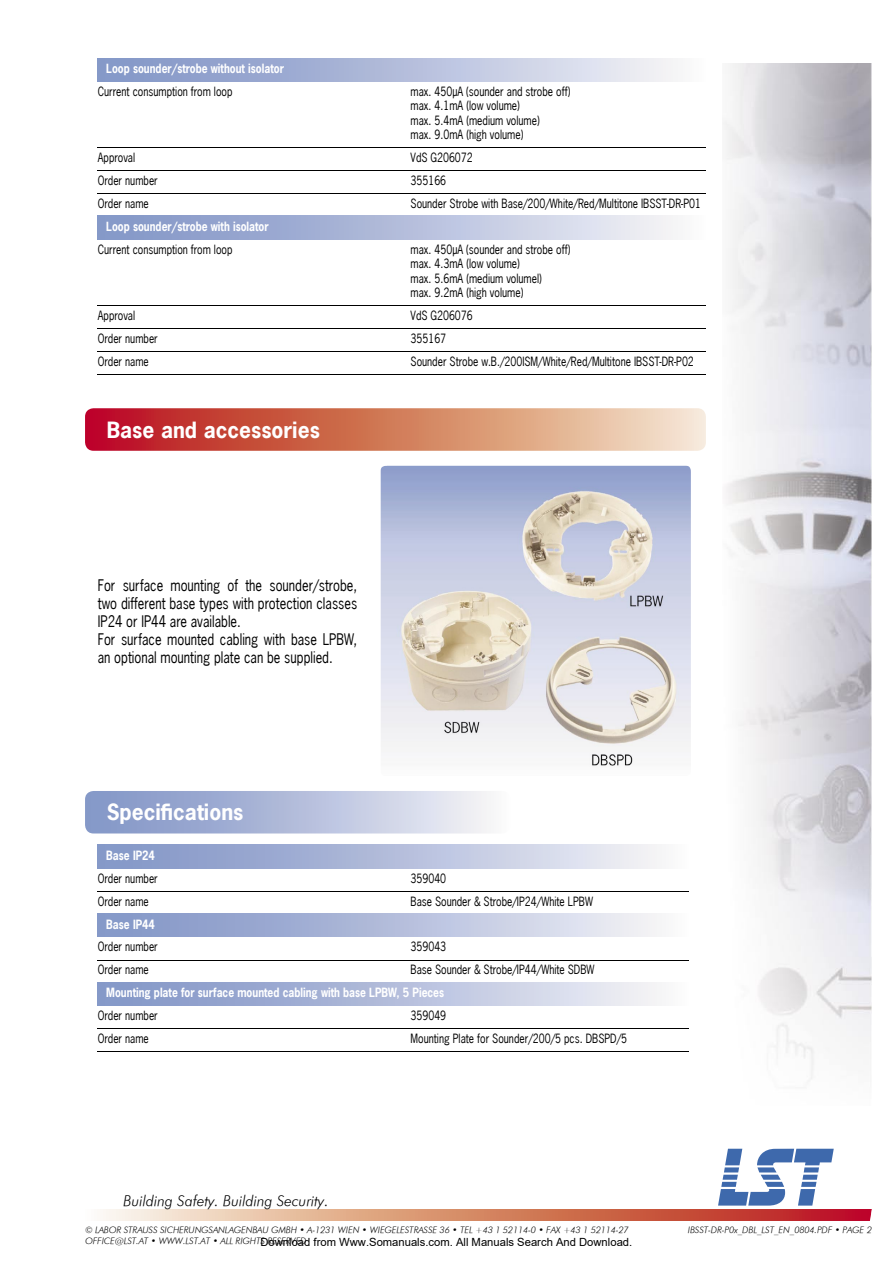
<style>
.page{position:relative;width:893px;height:1263px;background:#fff}
.page>*{position:absolute;margin:0;border:0;box-sizing:border-box;transform-origin:0 0}
.t1{font:84px "Logos";color:#3e69ac}
.t2{font:700 21px "News Gothic";color:#fff}
.t3{font:15px/18px "News Gothic";color:#000;scale:.86 1}
.t4{font:15px "Futura Light LST";color:#000}
.t5{font:12px/14.4px "News Gothic";color:#000;scale:.86 1}
.t6{font:700 12px "News Gothic";color:#fff;scale:.86 1}
.t7{font:11.25px "Arial";color:#000}
.t8{font:9px/10.8px "Futura Light LST";color:#000}
</style>
<div class="page">
<img style="left:723px;top:64px;width:149px;height:1015px">
<svg style="left:103px;top:1210px;width:763px;height:10px;background:#d6856f"></svg>
<svg style="left:866px;top:1209px;width:6px;height:12px"></svg>
<svg style="left:380px;top:465px;width:311px;height:301px;background:#d0d1d9"></svg>
<svg style="left:98px;top:58px;width:575px;height:13px;background:#b4bedb"></svg>
<svg style="left:98px;top:71px;width:575px;height:11px;background:#b4bedb"></svg>
<hr style="left:98px;top:148px;width:608px;height:1px;background:#000">
<hr style="left:98px;top:171px;width:608px;height:1px;background:#000">
<hr style="left:98px;top:194px;width:608px;height:1px;background:#000">
<svg style="left:98px;top:216px;width:575px;height:13px;background:#b4bedb"></svg>
<svg style="left:98px;top:229px;width:575px;height:10px;background:#b4bedb"></svg>
<hr style="left:98px;top:305px;width:608px;height:1px;background:#000">
<hr style="left:98px;top:328px;width:608px;height:1px;background:#000">
<hr style="left:98px;top:351px;width:608px;height:1px;background:#000">
<hr style="left:98px;top:374px;width:608px;height:1px;background:#000">
<svg style="left:98px;top:845px;width:559px;height:13px;background:#b4bedb"></svg>
<svg style="left:98px;top:858px;width:559px;height:10px;background:#b4bedb"></svg>
<hr style="left:98px;top:891px;width:591px;height:1px;background:#000">
<svg style="left:98px;top:913px;width:559px;height:13px;background:#b4bedb"></svg>
<svg style="left:98px;top:926px;width:559px;height:11px;background:#b4bedb"></svg>
<hr style="left:98px;top:960px;width:591px;height:1px;background:#000">
<svg style="left:98px;top:982px;width:559px;height:13px;background:#b4bedb"></svg>
<svg style="left:98px;top:995px;width:559px;height:11px;background:#b4bedb"></svg>
<hr style="left:98px;top:1029px;width:591px;height:1px;background:#000">
<hr style="left:98px;top:1051px;width:591px;height:1px;background:#000">
<svg style="left:85px;top:408px;width:621px;height:43px;background:#d47d68"></svg>
<div style="left:85px;top:791px;width:425px;height:42px;background:linear-gradient(to right,#7a8ec3,#f5f4f8);border-radius:9px"></div>
<p class="t6" style="left:106px;top:61px;width:208px">Loop sounder/strobe without isolator</p>
<p class="t5" style="left:98px;top:84px;width:158px">Current consumption from loop</p>
<p class="t5" style="left:411px;top:84px;width:187px">max. 450µA (sounder and strobe off) max. 4.1mA (low volume)<br>max. 5.4mA (medium volume)<br>max. 9.0mA (high volume)</p>
<p class="t5" style="left:98px;top:150px;width:45px">Approval</p>
<p class="t5" style="left:411px;top:150px;width:74px">VdS G206072</p>
<p class="t5" style="left:98px;top:173px;width:71px">Order number</p>
<p class="t5" style="left:411px;top:173px;width:43px">355166</p>
<p class="t5" style="left:98px;top:196px;width:61px">Order name</p>
<p class="t5" style="left:411px;top:196px;width:339px">Sounder Strobe with Base/200/White/Red/Multitone IBSST-DR-P01</p>
<p class="t6" style="left:106px;top:218px;width:190px">Loop sounder/strobe with isolator</p>
<p class="t5" style="left:98px;top:242px;width:158px">Current consumption from loop</p>
<p class="t5" style="left:411px;top:242px;width:187px">max. 450µA (sounder and strobe off) max. 4.3mA (low volume)<br>max. 5.6mA (medium volumel)<br>max. 9.2mA (high volume)</p>
<p class="t5" style="left:98px;top:308px;width:45px">Approval</p>
<p class="t5" style="left:411px;top:308px;width:74px">VdS G206076</p>
<p class="t5" style="left:98px;top:331px;width:71px">Order number</p>
<p class="t5" style="left:411px;top:331px;width:43px">355167</p>
<p class="t5" style="left:98px;top:354px;width:61px">Order name</p>
<p class="t5" style="left:411px;top:354px;width:331px">Sounder Strobe w.B./200ISM/White/Red/Multitone IBSST-DR-P02</p>
<h2 class="t2" style="left:107px;top:416px;width:215px">Base and accessories</h2>
<p class="t3" style="left:98px;top:576px;width:303px">For surface mounting of the sounder/strobe, two different base types with protection classes IP24 or IP44 are available.<br>For surface mounted cabling with base LPBW, an optional mounting plate can be supplied.</p>
<h2 class="t2" style="left:107px;top:798px;width:138px">Specifications</h2>
<p class="t6" style="left:106px;top:847px;width:58px">Base IP24</p>
<p class="t5" style="left:98px;top:871px;width:71px">Order number</p>
<p class="t5" style="left:411px;top:871px;width:43px">359040</p>
<p class="t5" style="left:98px;top:894px;width:61px">Order name</p>
<p class="t5" style="left:411px;top:894px;width:214px">Base Sounder &amp; Strobe/IP24/White LPBW</p>
<p class="t6" style="left:106px;top:916px;width:58px">Base IP44</p>
<p class="t5" style="left:98px;top:940px;width:71px">Order number</p>
<p class="t5" style="left:411px;top:940px;width:43px">359043</p>
<p class="t5" style="left:98px;top:962px;width:61px">Order name</p>
<p class="t5" style="left:411px;top:962px;width:215px">Base Sounder &amp; Strobe/IP44/White SDBW</p>
<p class="t6" style="left:106px;top:985px;width:394px">Mounting plate for surface mounted cabling with base LPBW, 5 Pieces</p>
<p class="t5" style="left:98px;top:1008px;width:71px">Order number</p>
<p class="t5" style="left:411px;top:1008px;width:43px">359049</p>
<p class="t5" style="left:98px;top:1031px;width:61px">Order name</p>
<p class="t5" style="left:411px;top:1031px;width:253px">Mounting Plate for Sounder/200/5 pcs. DBSPD/5</p>
<p class="t4" style="left:123px;top:1191px;width:207px">Building Safety. Building Security.</p>
<p class="t8" style="left:85px;top:1225px;width:545px">© LABOR STRAUSS SICHERUNGSANLAGENBAU GMBH • A-1231 WIEN • WIEGELESTRASSE 36 • TEL +43 1 52114-0 • FAX +43 1 52114-27<br>OFFICE@LST.AT • WWW.LST.AT • ALL RIGHTS RESERVED</p>
<p class="t7" style="left:260px;top:1235px;width:373px">Download from Www.Somanuals.com. All Manuals Search And Download.</p>
<h1 class="t1" style="left:719px;top:1138px;width:118px">A</h1>
<p class="t8" style="left:688px;top:1225px;width:185px">IBSST-DR-P0x_DBL_LST_EN_0804.PDF • PAGE 2</p>
</div>
